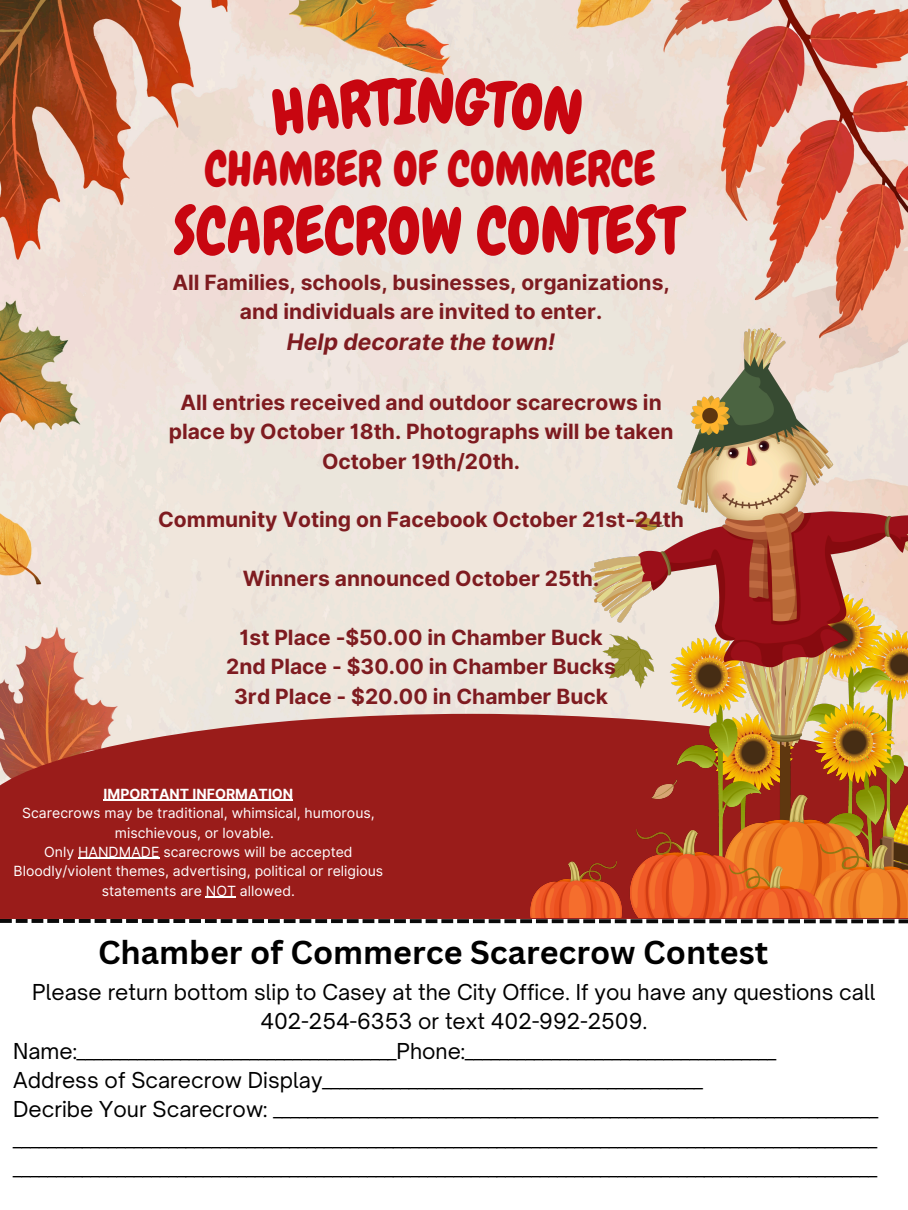
<style>
.page{position:relative;width:908px;height:1210px;background:#fff}
.page>*{position:absolute;margin:0;border:0;box-sizing:border-box;transform-origin:0 0}
.t1{font:63.87px "Chewy";color:#c80610}
.t2{font:47.07px "Chewy";color:#c80610}
.t3{font:700 32.2px "Canva Sans";color:#000}
.t4{font:italic 700 22.75px "Inter";color:#7e1b20}
.t5{font:21px "Open Sauce One";color:#000}
.t6{font:700 21px/29.4px "Inter";color:#7e1b20;text-align:center}
.t7{font:14px/19.5px "Inter";color:#fff;text-align:center}
.t8{font:700 14px "Inter";color:#fff}
</style>
<div class="page">
<img style="left:0;top:0;width:907px;height:714px">
<svg style="left:0;top:919px;width:907px;height:4px"></svg>
<svg style="left:0;top:714px;width:907px;height:205px;background:#9e2622"></svg>
<hr style="left:104px;top:799px;width:189px;height:2px;background:#fff">
<hr style="left:78px;top:858px;width:81px;height:1px;background:#fff">
<hr style="left:206px;top:896px;width:30px;height:2px;background:#fff">
<img style="left:530px;top:329px;width:377px;height:588px">
<div style="left:270px;top:77px;width:313px;height:60px;background:#ede1d7"></div>
<h2 class="t2" style="left:205px;top:139px;width:452px">CHAMBER OF COMMERCE</h2>
<p class="t1" style="left:173px;top:190px;width:509px">SCARECROW CONTEST</p>
<h4 class="t6" style="left:172px;top:267px;width:499px">All Families, schools, businesses, organizations, and individuals are invited to enter.</h4>
<h4 class="t4" style="left:287px;top:328px;width:270px">Help decorate the town!</h4>
<p class="t6" style="left:169px;top:387px;width:506px">All entries received and outdoor scarecrows in place by October 18th. Photographs will be taken<br>October 19th/20th.</p>
<p class="t6" style="left:158px;top:505px;width:527px">Community Voting on Facebook October 21st-24th</p>
<p class="t6" style="left:243px;top:564px;width:358px">Winners announced October 25th.</p>
<p class="t6" style="left:226px;top:623px;width:391px">1st Place -$50.00 in Chamber Buck<br>2nd Place - $30.00 in Chamber Bucks<br>3rd Place - $20.00 in Chamber Buck</p>
<h1 class="t8" style="left:104px;top:785px;width:191px">IMPORTANT INFORMATION</h1>
<h2 class="t7" style="left:22px;top:803px;width:354px">Scarecrows may be traditional, whimsical, humorous, mischievous, or lovable.</h2>
<h1 class="t7" style="left:44px;top:842px;width:310px">Only HANDMADE scarecrows will be accepted</h1>
<h4 class="t7" style="left:14px;top:861px;width:371px">Bloodly/violent themes, advertising, political or religious statements are NOT allowed.</h4>
<h4 class="t3" style="left:98px;top:929px;width:671px">Chamber of Commerce Scarecrow Contest</h4>
<h4 class="t5" style="left:32px;top:979px;width:844px">Please return bottom slip to Casey at the City Office. If you have any questions call</h4>
<h4 class="t5" style="left:260px;top:1008px;width:388px">402-254-6353 or text 402-992-2509.</h4>
<h4 class="t5" style="left:13px;top:1037px;width:764px">Name:_____________________________________Phone:____________________________________</h4>
<h4 class="t5" style="left:13px;top:1067px;width:690px">Address of Scarecrow Display____________________________________________</h4>
<h4 class="t5" style="left:13px;top:1096px;width:866px">Decribe Your Scarecrow: ______________________________________________________________________</h4>
<h4 class="t5" style="left:13px;top:1126px;width:865px">____________________________________________________________________________________________________</h4>
<h4 class="t5" style="left:13px;top:1155px;width:865px">____________________________________________________________________________________________________</h4>
</div>
